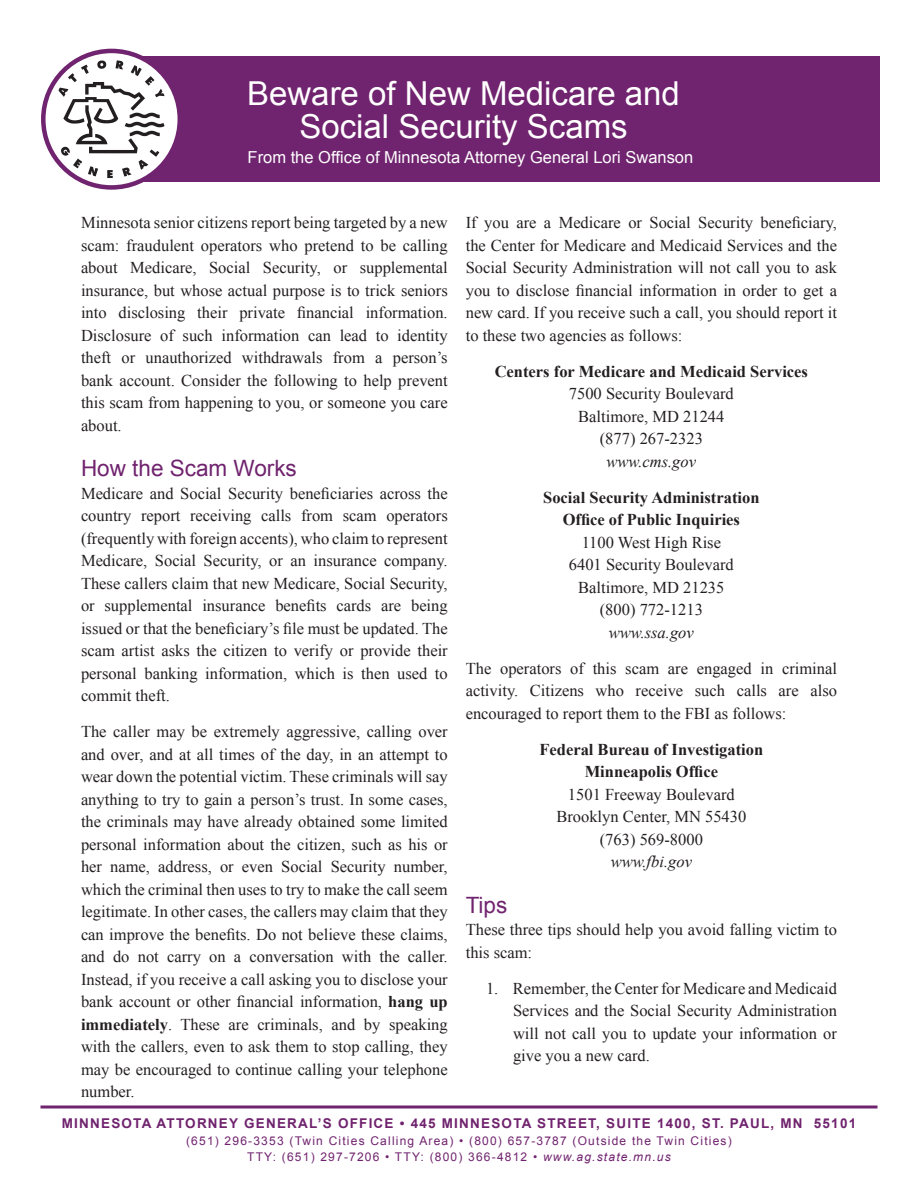
<style>
.page{position:relative;width:918px;height:1188px;background:#fff}
.page>*{position:absolute;margin:0;border:0;box-sizing:border-box;transform-origin:0 0}
.h1{font:33px/33px "Arial";color:#fff;text-align:center}
.h2{font:22.5px "Arial";color:#70236e}
.p{font:16.5px/22.5px "Times New Roman";color:#231f20;text-align:justify}
.p_1{font:16.5px/22.5px "Times New Roman";color:#231f20;text-align:justify}
.li{font:16.5px/22.5px "Times New Roman";color:#231f20;text-align:justify}
.t1{font:16.5px "Arial";color:#fff}
.t2{font:700 13.5px "Arial";letter-spacing:.09em;color:#70236e}
.t3{font:12px/16.5px "Arial";letter-spacing:.1em;color:#70236e;text-align:center}
.s1{font-weight:700}
.s2{font-style:italic}
</style>
<div class="page">
<hr style="left:40px;top:1106px;width:838px;height:2px;background:#70236e">
<div style="left:112px;top:57px;width:768px;height:125px;background:#70236e"></div>
<svg style="left:43px;top:51px;width:137px;height:136px"></svg>
<svg style="left:58px;top:60px;width:107px;height:118px"></svg>
<div style="left:41px;top:49px;width:141px;height:141px;border:4px solid #70236e;border-radius:50%"></div>
<h1 class="h1" style="left:247px;top:78px;width:434px">Beware of New Medicare and<br>Social Security Scams</h1>
<p class="t1" style="left:248px;top:146px;width:447px">From the Office of Minnesota Attorney General Lori Swanson</p>
<p class="p_1" style="left:81px;top:211px;width:368px">Minnesota senior citizens report being targeted by a new scam: fraudulent operators who pretend to be calling about Medicare, Social Security, or supplemental insurance, but whose actual purpose is to trick seniors into disclosing their private financial information.<br>Disclosure of such information can lead to identity theft or unauthorized withdrawals from a person’s bank account. Consider the following to help prevent this scam from happening to you, or someone you care about.</p>
<h2 class="h2" style="left:81px;top:454px;width:217px">How the Scam Works</h2>
<p class="p_1" style="left:81px;top:482px;width:368px">Medicare and Social Security beneficiaries across the country report receiving calls from scam operators (frequently with foreign accents), who claim to represent Medicare, Social Security, or an insurance company.<br>These callers claim that new Medicare, Social Security, or supplemental insurance benefits cards are being issued or that the beneficiary’s file must be updated. The scam artist asks the citizen to verify or provide their personal banking information, which is then used to commit theft.</p>
<p class="p" style="left:81px;top:720px;width:368px">The caller may be extremely aggressive, calling over and over, and at all times of the day, in an attempt to wear down the potential victim. These criminals will say anything to try to gain a person’s trust. In some cases, the criminals may have already obtained some limited personal information about the citizen, such as his or her name, address, or even Social Security number, which the criminal then uses to try to make the call seem legitimate. In other cases, the callers may claim that they can improve the benefits. Do not believe these claims, and do not carry on a conversation with the caller.<br>Instead, if you receive a call asking you to disclose your bank account or other financial information, <span class="s1">hang up immediately</span>. These are criminals, and by speaking with the callers, even to ask them to stop calling, they may be encouraged to continue calling your telephone number.</p>
<p class="p" style="left:466px;top:211px;width:373px">If you are a Medicare or Social Security beneficiary, the Center for Medicare and Medicaid Services and the Social Security Administration will not call you to ask you to disclose financial information in order to get a new card. If you receive such a call, you should report it to these two agencies as follows:</p>
<p class="p" style="left:495px;top:360px;width:315px;text-align:center"><span class="s1">Centers for Medicare and Medicaid Services<br></span>7500 Security Boulevard<br>Baltimore, MD 21244<br>(877) 267-2323<br><span class="s2">www.cms.gov</span></p>
<p class="p" style="left:543px;top:486px;width:218px;text-align:center"><span class="s1">Social Security Administration<br>Office of Public Inquiries<br></span>1100 West High Rise<br>6401 Security Boulevard<br>Baltimore, MD 21235<br>(800) 772‑1213<br><span class="s2">www.ssa.gov</span></p>
<p class="p" style="left:466px;top:657px;width:373px">The operators of this scam are engaged in criminal activity. Citizens who receive such calls are also encouraged to report them to the FBI as follows:</p>
<p class="p" style="left:539px;top:738px;width:225px;text-align:center"><span class="s1">Federal Bureau of Investigation<br>Minneapolis Office<br></span>1501 Freeway Boulevard<br>Brooklyn Center, MN 55430 (763) 569-8000<br><span class="s2">www.fbi.gov</span></p>
<h2 class="h2" style="left:466px;top:890px;width:43px">Tips</h2>
<p class="p_1" style="left:466px;top:918px;width:373px">These three tips should help you avoid falling victim to this scam:</p>
<p class="li" style="left:513px;top:977px;width:326px;text-indent:-27px">1. Remember, the Center for Medicare and Medicaid Services and the Social Security Administration will not call you to update your information or give you a new card.</p>
<p class="t2" style="left:62px;top:1115px;width:796px">MINNESOTA ATTORNEY GENERAL’S OFFICE • 445 MINNESOTA STREET, SUITE 1400, ST. PAUL, MN 55101</p>
<p class="t3" style="left:186px;top:1133px;width:547px">(651) 296-3353 (Twin Cities Calling Area) • (800) 657-3787 (Outside the Twin Cities)<br>TTY: (651) 297-7206 • TTY: (800) 366-4812 • <span class="s2">www.ag.state.mn.us</span></p>
</div>
